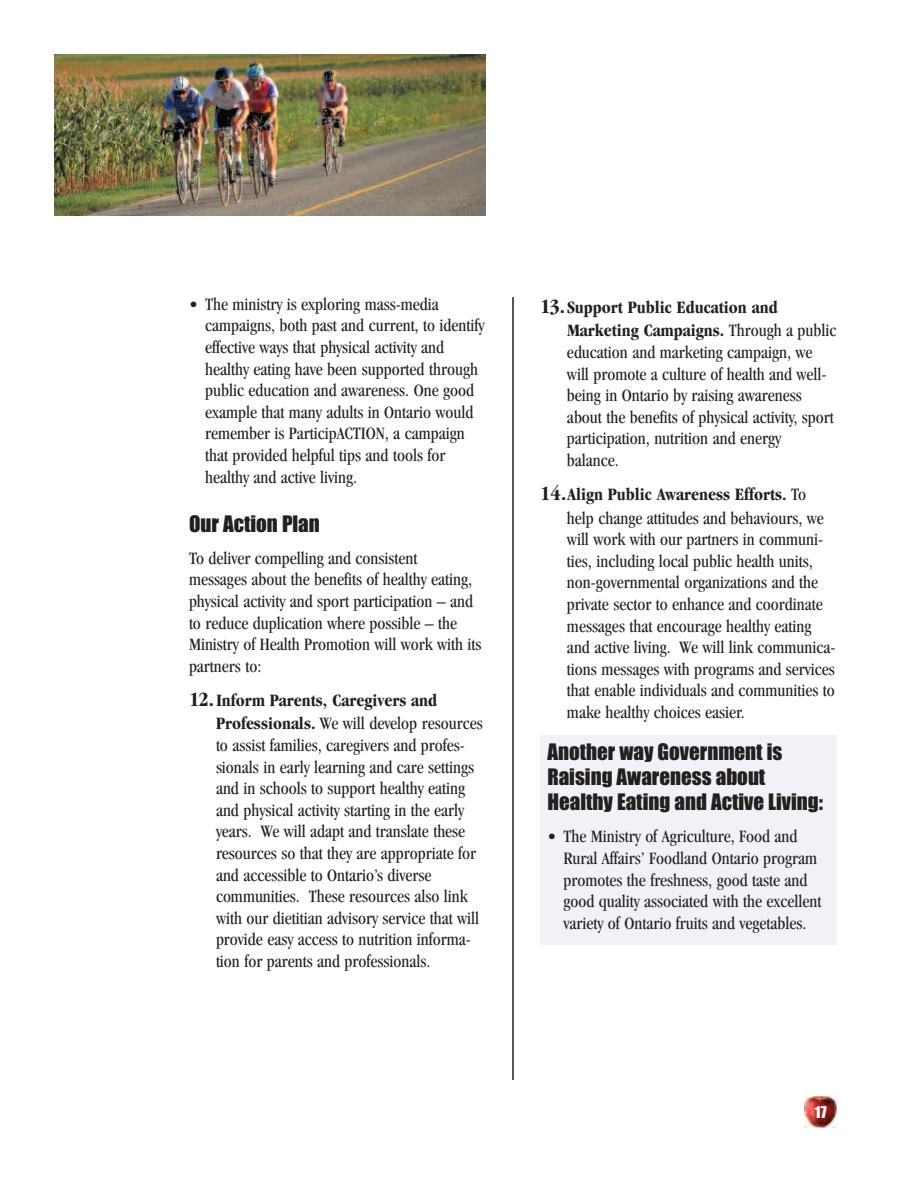
<style>
.page{position:relative;width:918px;height:1188px;background:#fff}
.page>*{position:absolute;margin:0;border:0;box-sizing:border-box;transform-origin:0 0}
.t1{font:21px/25.2px "Impact";color:#231f20}
.t2{font:condensed 18px/21.6px "Garamond";color:#231f20}
.t3{font:700 condensed 18px/23.2px "Garamond";color:#231f20}
.t4{font:15px "Impact";color:#fff}
.s1{font-size:21px}
.s2{font-weight:400}
.s3{font-weight:700;font-size:21px}
.s4{font-weight:700}
</style>
<div class="page">
<svg style="left:805px;top:1096px;width:31px;height:32px"></svg>
<img style="left:805px;top:1097px;width:32px;height:30px">
<hr style="left:512px;top:297px;width:2px;height:783px;background:#231f20">
<img style="left:54px;top:54px;width:432px;height:162px">
<div style="left:540px;top:736px;width:297px;height:209px;background:#f3f0f7"></div>
<p class="t2" style="left:205px;top:295px;width:281px;text-indent:-16px">• The ministry is exploring mass-media campaigns, both past and current, to identify effective ways that physical activity and healthy eating have been supported through public education and awareness. One good example that many adults in Ontario would remember is ParticipACTION, a campaign that provided helpful tips and tools for healthy and active living.</p>
<p class="t1" style="left:189px;top:512px;width:132px">Our Action Plan</p>
<p class="t2" style="left:189px;top:549px;width:294px">To deliver compelling and consistent<br>messages about the benefits of healthy eating, physical activity and sport participation – and to reduce duplication where possible – the Ministry of Health Promotion will work with its partners to:</p>
<p class="t3" style="left:216px;top:690px;width:268px;text-indent:-27px"><span class="s1">12.</span>Inform Parents, Caregivers and<br>Professionals. <span class="s2">We will develop resources</span></p>
<p class="t2" style="left:216px;top:736px;width:265px">to assist families, caregivers and profes&shy;sionals in early learning and care settings and in schools to support healthy eating and physical activity starting in the early years. We will adapt and translate these resources so that they are appropriate for and accessible to Ontario’s diverse communities. These resources also link with our dietitian advisory service that will provide easy access to nutrition informa&shy;tion for parents and professionals.</p>
<p class="t3" style="left:567px;top:297px;width:271px;text-indent:-27px"><span class="s1">13.</span>Support Public Education and<br>Marketing Campaigns. <span class="s2">Through a public</span></p>
<p class="t2" style="left:567px;top:343px;width:268px">education and marketing campaign, we will promote a culture of health and well&shy;being in Ontario by raising awareness about the benefits of physical activity, sport participation, nutrition and energy balance.</p>
<p class="t2" style="left:567px;top:484px;width:258px;line-height:23.2px;text-indent:-27px"><span class="s3">14.</span><span class="s4">Align Public Awareness Efforts.</span> To help change attitudes and behaviours, we</p>
<p class="t2" style="left:567px;top:530px;width:270px">will work with our partners in communi&shy;ties, including local public health units, non-governmental organizations and the private sector to enhance and coordinate messages that encourage healthy eating and active living. We will link communica&shy;tions messages with programs and services that enable individuals and communities to make healthy choices easier.</p>
<p class="t1" style="left:547px;top:740px;width:277px">Another way Government is<br>Raising Awareness about<br>Healthy Eating and Active Living:</p>
<p class="t2" style="left:564px;top:827px;width:259px;text-indent:-16px">• The Ministry of Agriculture, Food and Rural Affairs’ Foodland Ontario program promotes the freshness, good taste and good quality associated with the excellent variety of Ontario fruits and vegetables.</p>
<p class="t4" style="left:815px;top:1104px;width:13px">17</p>
</div>
